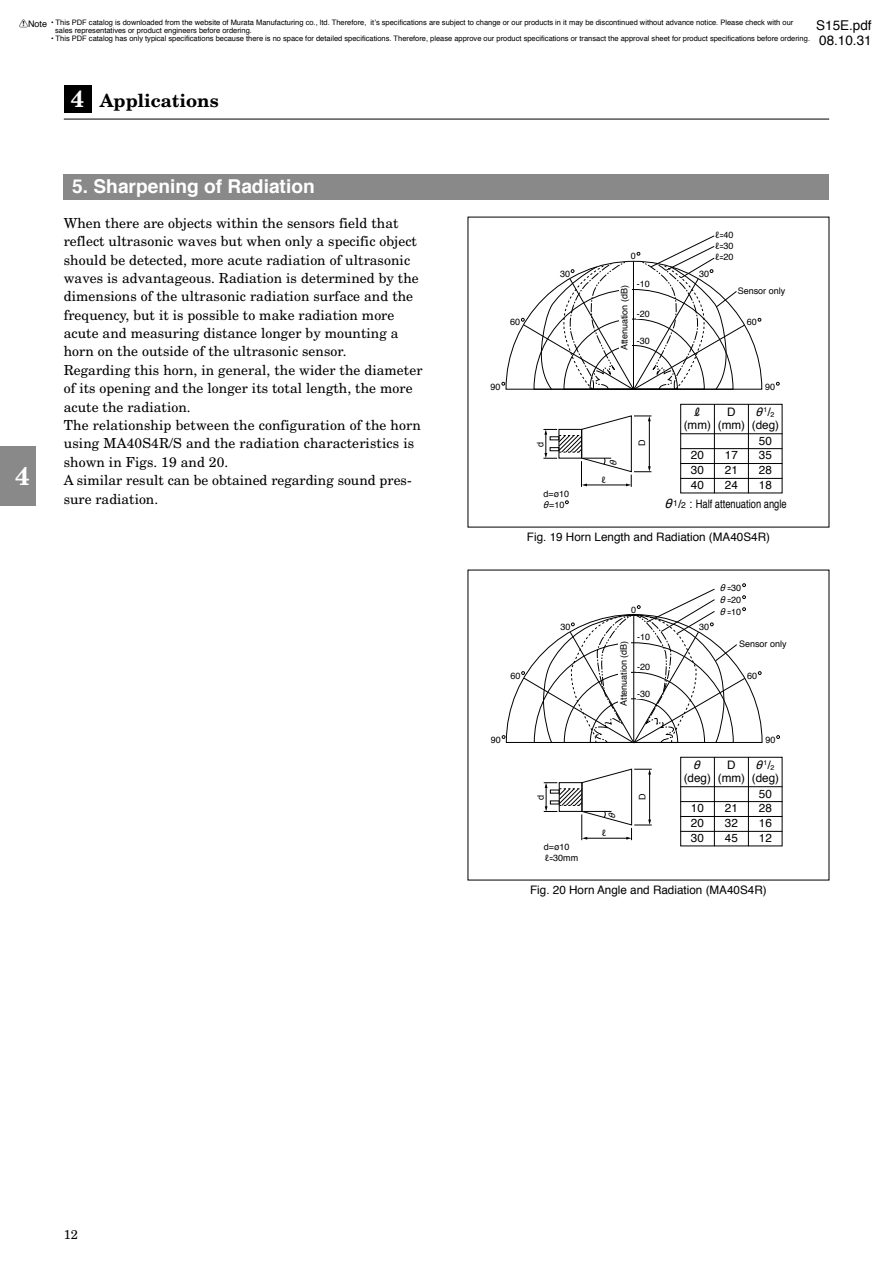
<style>
.page{position:relative;width:893px;height:1263px;background:#fff}
.page>*{position:absolute;margin:0;border:0;box-sizing:border-box;transform-origin:0 0}
.t1{font:700 25.5px "New Century Schlbk";color:#fff}
.t2{font:700 19.2px "Helvetica";color:#fff}
.t3{font:700 18px "New Century Schlbk";color:#000}
.t4{font:13.8px/18.5px "New Century Schlbk";letter-spacing:.005em;color:#000}
.t5{font:13.5px/15px "Helvetica";color:#000}
.t6{font:12.75px "New Century Schlbk";color:#000}
.t7{font:11.7px/14.9px "Helvetica";color:#000;text-align:justify}
.t8{font:italic 11.7px "Helvetica";color:#000}
.t9{font:9px/10.5px "Helvetica";color:#000}
.t10{font:9px/11.2px "Helvetica";color:#000;text-align:justify;scale:.7 1}
.t11{font:italic 9px "Helvetica";color:#000}
.t12{font:italic 8.85px "Helvetica";color:#000}
.t13{font:7.5px/8.2px "Helvetica";color:#000}
.t14{font:7.05px "Helvetica";color:#000}
.s1{font-family:"Marukaku"}
.s2{font-size:23.4px;color:#fff}
.s3{font-style:italic;font-size:9.3px}
.s4{font-style:italic;font-size:11.7px}
.s5{font-size:11.7px}
.s6{font-style:italic;font-size:12.75px}
.s7{font-size:8.55px}
</style>
<div class="page">
<div style="left:0;top:446px;width:36px;height:60px;background:#898989"></div>
<hr style="left:64px;top:119px;width:765px;height:1px;background:#000">
<div style="left:64px;top:85px;width:27px;height:28px;background:#000"></div>
<div style="left:64px;top:174px;width:765px;height:26px;background:#898989"></div>
<svg style="left:565px;top:501px;width:4px;height:3px"></svg>
<svg style="left:776px;top:735px;width:4px;height:4px"></svg>
<svg style="left:502px;top:583px;width:261px;height:161px"></svg>
<div style="left:680px;top:404px;width:102px;height:89px;border:1px solid #000"></div>
<hr style="left:714px;top:404px;width:1px;height:89px;background:#000">
<hr style="left:748px;top:404px;width:1px;height:89px;background:#000">
<hr style="left:680px;top:433px;width:102px;height:1px;background:#000">
<hr style="left:680px;top:448px;width:102px;height:1px;background:#000">
<hr style="left:680px;top:463px;width:102px;height:1px;background:#000">
<hr style="left:680px;top:478px;width:102px;height:1px;background:#000">
<div style="left:680px;top:757px;width:102px;height:89px;border:1px solid #000"></div>
<hr style="left:714px;top:757px;width:1px;height:89px;background:#000">
<hr style="left:748px;top:757px;width:1px;height:89px;background:#000">
<hr style="left:680px;top:786px;width:102px;height:1px;background:#000">
<hr style="left:680px;top:801px;width:102px;height:1px;background:#000">
<hr style="left:680px;top:816px;width:102px;height:1px;background:#000">
<hr style="left:680px;top:831px;width:102px;height:1px;background:#000">
<svg style="left:502px;top:235px;width:260px;height:155px"></svg>
<svg style="left:543px;top:415px;width:108px;height:72px"></svg>
<svg style="left:544px;top:768px;width:108px;height:72px"></svg>
<p class="t9" style="left:19px;top:18px;width:30px"><span class="s1">!</span>Note</p>
<p class="t5" style="left:816px;top:17px;width:57px">S15E.pdf<br>08.10.31</p>
<p class="t13" style="left:55px;top:18px;width:740px;text-indent:-4px">• This PDF catalog is downloaded from the website of Murata Manufacturing co., ltd. Therefore, it’s specifications are subject to change or our products in it may be discontinued without advance notice. Please check with our sales representatives or product engineers before ordering.</p>
<p class="t13" style="left:51px;top:34px;width:760px">• This PDF catalog has only typical specifications because there is no space for detailed specifications. Therefore, please approve our product specifications or transact the approval sheet for product specifications before ordering.</p>
<h1 class="t1" style="left:15px;top:459px;width:16px">4</h1>
<h3 class="t3" style="left:71px;top:89px;width:149px"><span class="s2">4</span> Applications</h3>
<h2 class="t2" style="left:72px;top:169px;width:244px">5. Sharpening of Radiation</h2>
<p class="t4" style="left:64px;top:213px;width:360px">When there are objects within the sensors field that reflect ultrasonic waves but when only a specific object should be detected, more acute radiation of ultrasonic waves is advantageous. Radiation is determined by the dimensions of the ultrasonic radiation surface and the frequency, but it is possible to make radiation more acute and measuring distance longer by mounting a horn on the outside of the ultrasonic sensor.<br>Regarding this horn, in general, the wider the diameter of its opening and the longer its total length, the more acute the radiation.<br>The relationship between the configuration of the horn using MA40S4R/S and the radiation characteristics is shown in Figs. 1 9 and 20.<br>A similar result can be obtained regarding sound pres&shy;sure radiation.</p>
<p class="t9" style="left:510px;top:317px;width:12px">60</p>
<p class="t9" style="left:560px;top:268px;width:12px">30</p>
<p class="t9" style="left:631px;top:251px;width:7px">0</p>
<p class="t9" style="left:637px;top:278px;width:15px">-10</p>
<p class="t9" style="left:637px;top:308px;width:15px">-20</p>
<p class="t9" style="left:637px;top:335px;width:15px">-30</p>
<p class="t9" style="left:619px;top:350px;width:67px;rotate:-90deg">Attenuation (dB)</p>
<p class="t9" style="left:699px;top:268px;width:12px">30</p>
<p class="t10" style="left:720px;top:229px;width:21px">=40 =30 =20</p>
<p class="t9" style="left:738px;top:285px;width:49px">Sensor only</p>
<p class="t9" style="left:747px;top:317px;width:12px">60</p>
<p class="t9" style="left:491px;top:381px;width:12px">90</p>
<p class="t9" style="left:535px;top:446px;width:7px;rotate:-90deg">d</p>
<p class="t9" style="left:636px;top:446px;width:8px;rotate:-90deg">D</p>
<p class="t9" style="left:543px;top:488px;width:27px">d=ø10</p>
<p class="t9" style="left:543px;top:499px;width:23px"><span class="s3">θ</span>=10</p>
<p class="t11" style="left:606px;top:466px;width:11px;rotate:-90deg">θ</p>
<p class="t9" style="left:765px;top:381px;width:12px">90</p>
<p class="t14" style="left:755px;top:406px;width:21px"><span class="s4">θ</span>1<span class="s5">/</span>2</p>
<p class="t7" style="left:752px;top:417px;width:29px;text-align:center">(deg)<br>50<br>35<br>28<br>18</p>
<p class="t7" style="left:718px;top:405px;width:29px;line-height:12.8px;text-align:center">D (mm)</p>
<p class="t7" style="left:725px;top:448px;width:15px">17<br>21<br>24</p>
<p class="t7" style="left:684px;top:417px;width:29px">(mm)</p>
<p class="t7" style="left:691px;top:448px;width:15px">20<br>30<br>40</p>
<p class="t7" style="left:664px;top:497px;width:124px"><span class="s6">θ</span><sup>1</sup>/<span class="s7">2</span> : Half attenuation angle</p>
<p class="t7" style="left:527px;top:529px;width:245px">Fig. 19 Horn Length and Radiation (MA40S4R)</p>
<p class="t9" style="left:510px;top:670px;width:12px">60</p>
<p class="t9" style="left:560px;top:621px;width:12px">30</p>
<p class="t9" style="left:631px;top:604px;width:7px">0</p>
<p class="t9" style="left:618px;top:706px;width:67px;rotate:-90deg">Attenuation (dB)</p>
<p class="t9" style="left:637px;top:631px;width:15px">-10</p>
<p class="t9" style="left:637px;top:662px;width:15px">-20</p>
<p class="t9" style="left:637px;top:688px;width:15px">-30</p>
<p class="t9" style="left:699px;top:621px;width:12px">30</p>
<p class="t10" style="left:719px;top:581px;width:33px;line-height:12px"><span class="s3">θ</span>=30 <span class="s3">θ</span>=20 <span class="s3">θ</span>=10</p>
<p class="t9" style="left:739px;top:639px;width:49px">Sensor only</p>
<p class="t9" style="left:747px;top:670px;width:12px">60</p>
<p class="t9" style="left:491px;top:734px;width:12px">90</p>
<p class="t9" style="left:535px;top:800px;width:7px;rotate:-90deg">d</p>
<p class="t9" style="left:637px;top:799px;width:8px;rotate:-90deg">D</p>
<p class="t9" style="left:549px;top:842px;width:30px;text-indent:-6px">d=ø10 =30mm</p>
<p class="t12" style="left:604px;top:819px;width:12px;rotate:-90deg">θ</p>
<p class="t8" style="left:693px;top:755px;width:14px">θ</p>
<p class="t7" style="left:684px;top:770px;width:29px">(deg)</p>
<p class="t7" style="left:691px;top:800px;width:15px">10<br>20<br>30</p>
<p class="t7" style="left:718px;top:758px;width:29px;line-height:12.8px;text-align:center">D (mm)</p>
<p class="t7" style="left:725px;top:800px;width:15px">21<br>32<br>45</p>
<p class="t9" style="left:765px;top:734px;width:12px">90</p>
<p class="t14" style="left:755px;top:759px;width:21px"><span class="s4">θ</span>1<span class="s5">/</span>2</p>
<p class="t7" style="left:752px;top:769px;width:29px;text-align:center">(deg)<br>50<br>28<br>16<br>12</p>
<p class="t7" style="left:530px;top:882px;width:238px">Fig. 20 Horn Angle and Radiation (MA40S4R)</p>
<p class="t6" style="left:64px;top:1226px;width:16px">12</p>
</div>
